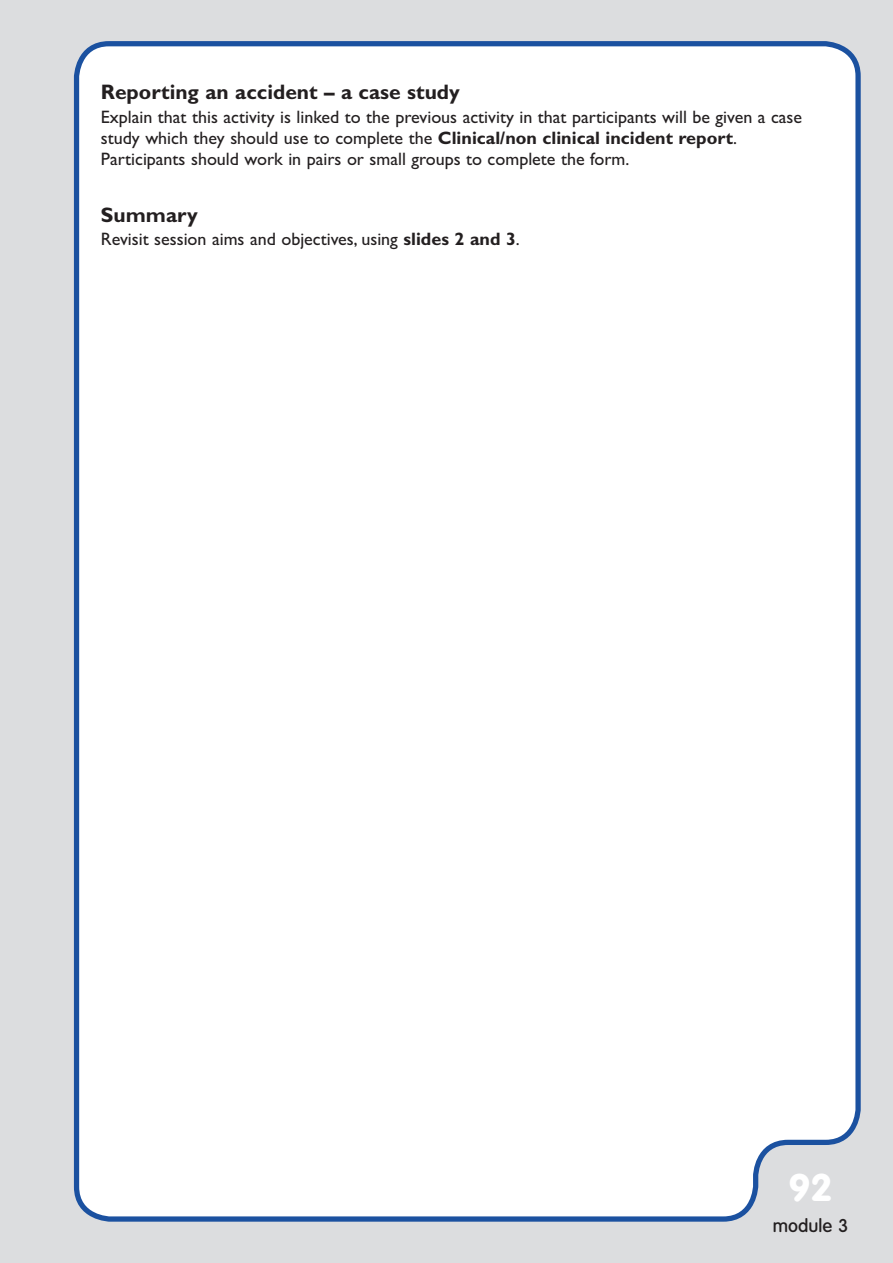
<style>
.page{position:relative;width:893px;height:1263px;background:#dcdddf}
.page>*{position:absolute;margin:0;border:0;box-sizing:border-box;transform-origin:0 0}
.t1{font:700 37.5px "Volkswagen";color:#fff}
.t2{font:700 21px "Gill Sans";color:#231f20}
.t3{font:18px/21px "Gill Sans TT";color:#231f20}
.t4{font:500 18px "Volkswagen";color:#231f20}
.s1{font-family:"Gill Sans";font-weight:700}
</style>
<div class="page">
<div style="left:73px;top:41px;width:788px;height:1181px;background:#fff"></div>
<p class="t2" style="left:101px;top:84px;width:361px">Reporting an accident – a case study</p>
<p class="t3" style="left:101px;top:106px;width:703px">Explain that this activity is linked to the previous activity in that participants will be given a case study which they should use to complete the <span class="s1">Clinical/non clinical incident report</span>.<br>Participants should work in pairs or small groups to complete the form.</p>
<p class="t2" style="left:101px;top:207px;width:99px">Summary</p>
<p class="t3" style="left:101px;top:228px;width:421px">Revisit session aims and objectives, using <span class="s1">slides 2 and 3</span>.</p>
<h1 class="t1" style="left:788px;top:1166px;width:46px">92</h1>
<p class="t4" style="left:773px;top:1215px;width:77px">module 3</p>
</div>
